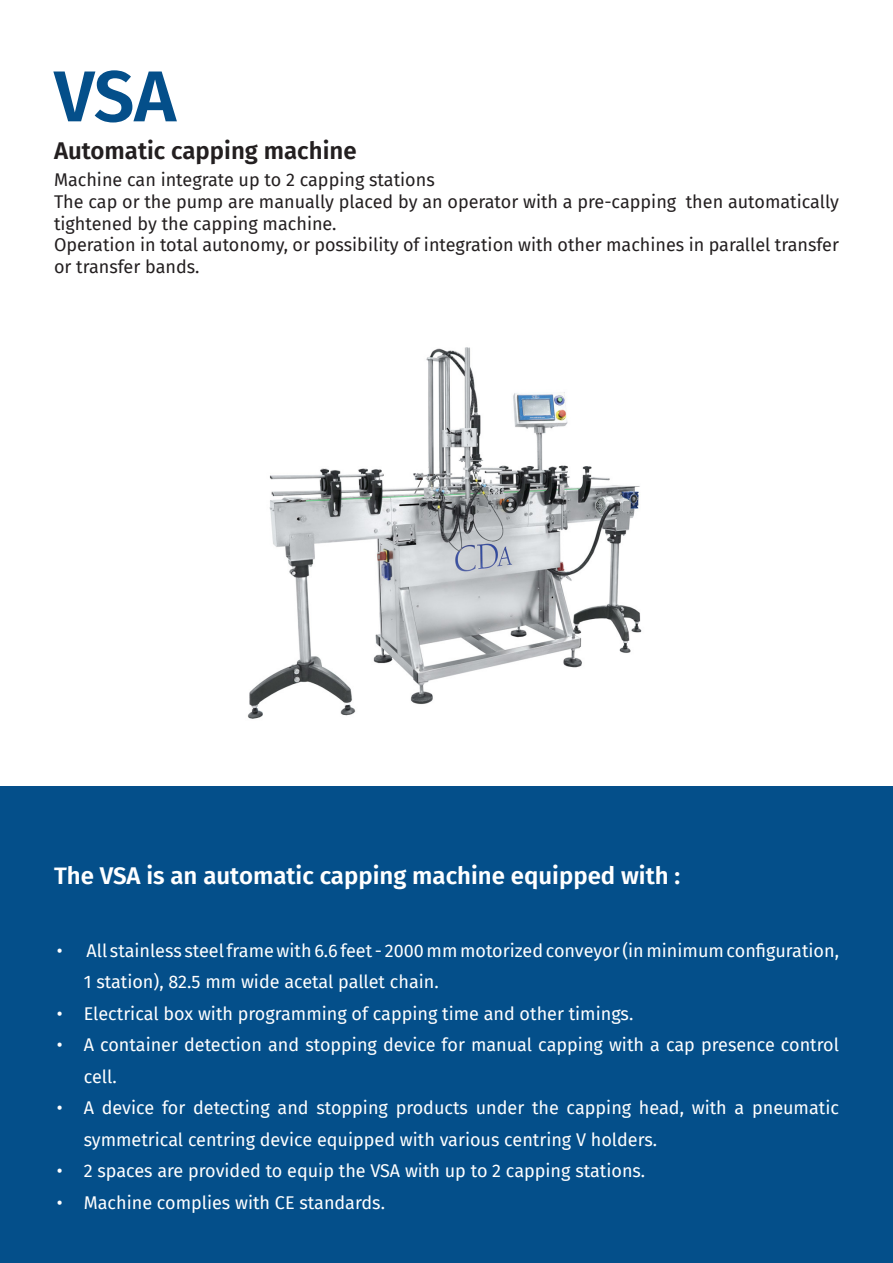
<style>
.page{position:relative;width:893px;height:1263px;background:#fff}
.page>*{position:absolute;margin:0;border:0;box-sizing:border-box;transform-origin:0 0}
.zone_de_texte{font:600 72px "Fira Sans";color:#044f8a}
.t1{font:600 24px "Fira Sans";color:#fff}
.t2{font:600 24px "Fira Sans";color:#231f20}
.t3{font:18px/31.5px "Fira Sans";color:#fff}
.t4{font:18px/21.6px "Fira Sans";color:#231f20}
</style>
<div class="page">
<div style="left:0;top:787px;width:893px;height:476px;background:#044f8a"></div>
<img style="left:247px;top:347px;width:395px;height:372px">
<p class="zone_de_texte" style="left:54px;top:37px;width:124px">VSA</p>
<p class="t2" style="left:54px;top:131px;width:304px">Automatic capping machine</p>
<p class="t4" style="left:54px;top:169px;width:382px">Machine can integrate up to 2 capping stations</p>
<p class="t4" style="left:54px;top:190px;width:787px">The cap or the pump are manually placed by an operator with a pre-capping then automatically tightened by the capping machine.</p>
<p class="t4" style="left:54px;top:234px;width:786px">Operation in total autonomy, or possibility of integration with other machines in parallel transfer or transfer bands.</p>
<p class="t1" style="left:54px;top:855px;width:628px">The VSA is an automatic capping machine equipped with :</p>
<p class="t3" style="left:84px;top:934px;width:757px;text-indent:-27px">• All stainless steel frame with 6.6 feet - 2000 mm motorized conveyor (in minimum configuration,<br>1 station), 82.5 mm wide acetal pallet chain.</p>
<p class="t3" style="left:57px;top:997px;width:578px">• Electrical box with programming of capping time and other timings.</p>
<p class="t3" style="left:84px;top:1029px;width:757px;text-indent:-27px">• A container detection and stopping device for manual capping with a cap presence control cell.</p>
<p class="t3" style="left:84px;top:1092px;width:757px;text-indent:-27px">• A device for detecting and stopping products under the capping head, with a pneumatic symmetrical centring device equipped with various centring V holders.</p>
<p class="t3" style="left:57px;top:1155px;width:590px">• 2 spaces are provided to equip the VSA with up to 2 capping stations.</p>
<p class="t3" style="left:57px;top:1186px;width:330px">• Machine complies with CE standards.</p>
</div>
